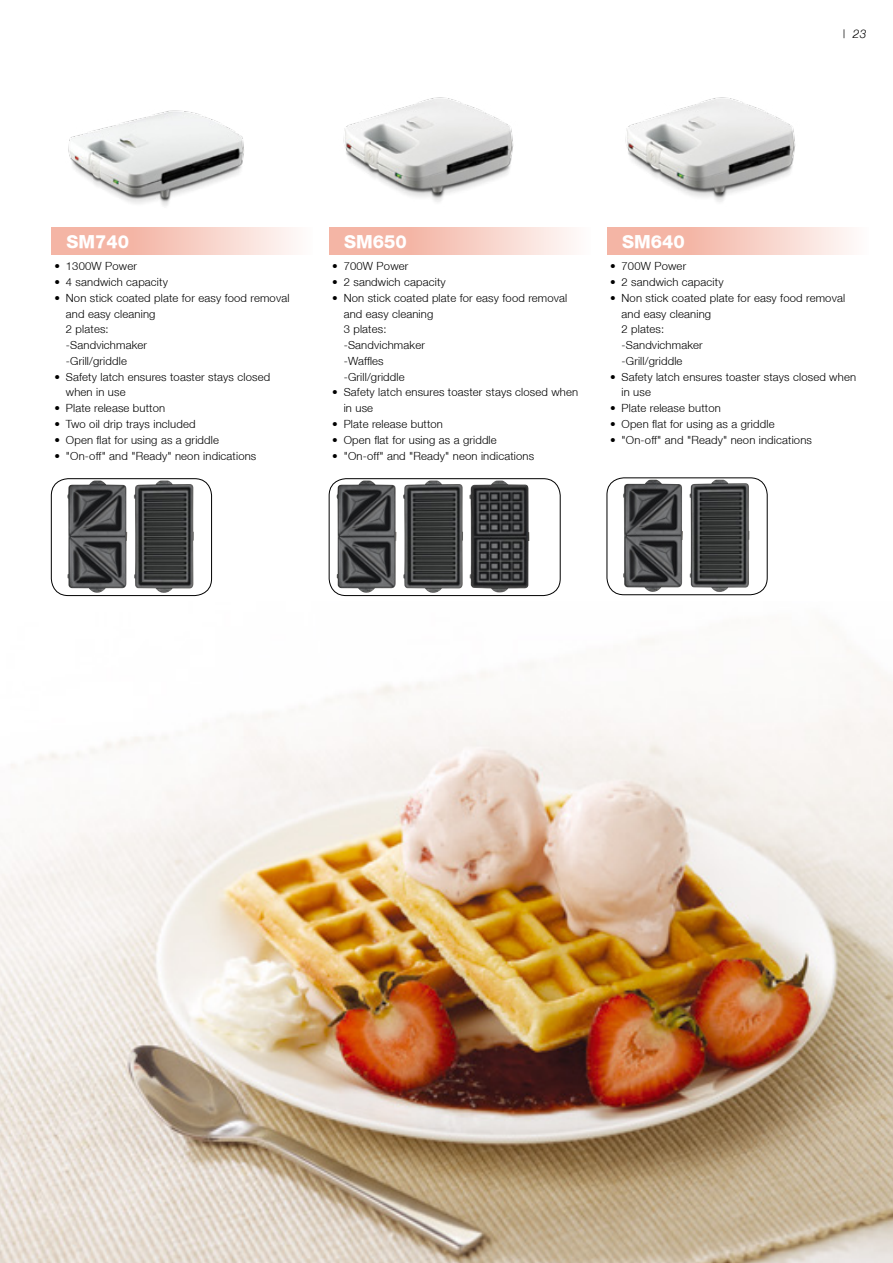
<style>
.page{position:relative;width:893px;height:1263px;background:#fff}
.page>*{position:absolute;margin:0;border:0;box-sizing:border-box;transform-origin:0 0}
.t1{font:18px "Helvetica Neue Black Cond";color:#fff}
.t2{font:italic 12px "Helvetica Neue";color:#000}
.t3{font:300 11.25px/15.8px "Helvetica Neue LT";letter-spacing:.015em;color:#000}
</style>
<div class="page">
<img style="left:68px;top:110px;width:176px;height:96px">
<img style="left:343px;top:97px;width:171px;height:105px">
<img style="left:625px;top:97px;width:171px;height:105px">
<img style="left:67px;top:480px;width:138px;height:113px">
<div style="left:201px;top:486px;width:94px;height:121px;background:#fff;border-radius:18px"></div>
<div style="left:199px;top:477px;width:94px;height:122px;background:#fff;border-radius:18px"></div>
<div style="left:51px;top:478px;width:161px;height:118px;border:1px solid #000;border-radius:17px"></div>
<img style="left:623px;top:480px;width:137px;height:112px">
<div style="left:757px;top:485px;width:94px;height:121px;background:#fff;border-radius:18px"></div>
<div style="left:754px;top:476px;width:95px;height:122px;background:#fff;border-radius:18px"></div>
<div style="left:607px;top:478px;width:160px;height:117px;border:1px solid #000;border-radius:17px"></div>
<img style="left:337px;top:480px;width:192px;height:113px">
<div style="left:329px;top:478px;width:231px;height:118px;border:1px solid #000;border-radius:17px"></div>
<img style="left:0;top:638px;width:893px;height:625px">
<svg style="left:607px;top:228px;width:244px;height:27px;background:#f6cabf"></svg>
<svg style="left:329px;top:228px;width:244px;height:27px;background:#f6cabf"></svg>
<svg style="left:51px;top:228px;width:244px;height:27px;background:#f6cabf"></svg>
<h1 class="t1" style="left:66px;top:231px;width:64px">SM740</h1>
<h1 class="t1" style="left:344px;top:231px;width:64px">SM650</h1>
<h1 class="t1" style="left:622px;top:231px;width:64px">SM640</h1>
<p class="t2" style="left:843px;top:26px;width:25px">| 23</p>
<p class="t3" style="left:54px;top:258px;width:84px">• 1300W Power</p>
<p class="t3" style="left:54px;top:274px;width:115px">• 4 sandwich capacity</p>
<p class="t3" style="left:66px;top:290px;width:225px;text-indent:-11px">• Non stick coated plate for easy food removal and easy cleaning<br>2 plates:<br>-Sandvichmaker<br>-Grill/griddle</p>
<p class="t3" style="left:66px;top:369px;width:206px;text-indent:-11px">• Safety latch ensures toaster stays closed when in use</p>
<p class="t3" style="left:54px;top:400px;width:112px">• Plate release button</p>
<p class="t3" style="left:54px;top:416px;width:143px">• Two oil drip trays included</p>
<p class="t3" style="left:54px;top:432px;width:166px">• Open flat for using as a griddle</p>
<p class="t3" style="left:54px;top:447px;width:203px">• "On-off" and "Ready" neon indications</p>
<p class="t3" style="left:332px;top:258px;width:78px">• 700W Power</p>
<p class="t3" style="left:332px;top:274px;width:115px">• 2 sandwich capacity</p>
<p class="t3" style="left:344px;top:290px;width:225px;text-indent:-11px">• Non stick coated plate for easy food removal and easy cleaning<br>3 plates:<br>-Sandvichmaker<br>-Waffles<br>-Grill/griddle</p>
<p class="t3" style="left:344px;top:384px;width:236px;text-indent:-11px">• Safety latch ensures toaster stays closed when in use</p>
<p class="t3" style="left:332px;top:416px;width:112px">• Plate release button</p>
<p class="t3" style="left:332px;top:432px;width:166px">• Open flat for using as a griddle</p>
<p class="t3" style="left:332px;top:447px;width:203px">• "On-off" and "Ready" neon indications</p>
<p class="t3" style="left:610px;top:258px;width:78px">• 700W Power</p>
<p class="t3" style="left:610px;top:274px;width:115px">• 2 sandwich capacity</p>
<p class="t3" style="left:621px;top:290px;width:225px;text-indent:-11px">• Non stick coated plate for easy food removal and easy cleaning<br>2 plates:<br>-Sandvichmaker<br>-Grill/griddle</p>
<p class="t3" style="left:621px;top:369px;width:236px;text-indent:-11px">• Safety latch ensures toaster stays closed when in use</p>
<p class="t3" style="left:610px;top:400px;width:112px">• Plate release button</p>
<p class="t3" style="left:610px;top:416px;width:166px">• Open flat for using as a griddle</p>
<p class="t3" style="left:610px;top:432px;width:203px">• "On-off" and "Ready" neon indications</p>
</div>
